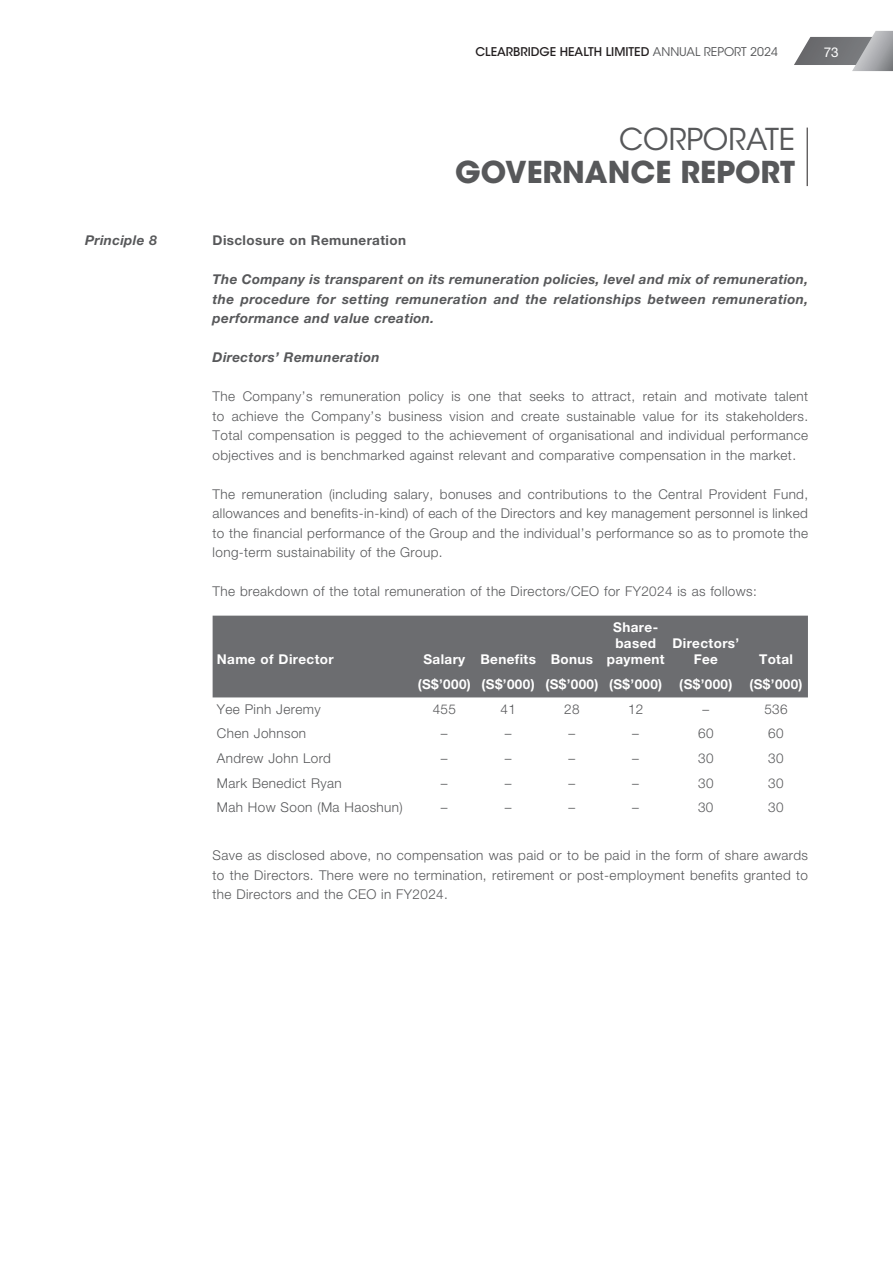
<style>
.page{position:relative;width:893px;height:1263px;background:#fff}
.page>*{position:absolute;margin:0;border:0;box-sizing:border-box;transform-origin:0 0}
.t1{font:700 30px "ITC Avant Garde Std";color:#57585a}
.t2{font:30px "ITC Avant Garde Std";color:#57585a}
.t3{font:300 13.5px/19.5px "Helvetica Neue LT Std";letter-spacing:.03em;color:#57585a;text-align:justify}
.t4{font:italic 700 13.5px/19.5px "Helvetica Neue LT Std";letter-spacing:.03em;color:#57585a;text-align:justify}
.t5{font:700 13.5px/16.2px "Helvetica Neue LT Std";letter-spacing:.03em;color:#fff;text-align:center}
.t6{font:700 13.5px "Helvetica Neue LT Std";letter-spacing:.03em;color:#57585a}
.t7{font:13.5px "Helvetica Neue LT Std";color:#fff}
.t8{font:500 12px "ITC Avant Garde Std";color:#231f20}
.s1{font-weight:400;color:#57585a}
</style>
<div class="page">
<hr style="left:807px;top:128px;width:1px;height:58px;background:#231f20">
<div style="left:213px;top:616px;width:595px;height:81px;background:#6c6d70"></div>
<svg style="left:794px;top:31px;width:99px;height:40px"></svg>
<p class="t8" style="left:476px;top:44px;width:304px">CLEARBRIDGE HEALTH LIMITED <span class="s1">ANNUAL REPORT 2024</span></p>
<p class="t7" style="left:824px;top:44px;width:17px">73</p>
<h1 class="t2" style="left:619px;top:121px;width:177px">CORPORATE</h1>
<h1 class="t1" style="left:455px;top:152px;width:341px">GOVERNANCE REPORT</h1>
<p class="t4" style="left:85px;top:230px;width:73px">Principle 8</p>
<p class="t6" style="left:213px;top:232px;width:195px">Disclosure on Remuneration</p>
<p class="t4" style="left:213px;top:269px;width:597px">The Company is transparent on its remuneration policies, level and mix of remuneration, the procedure for setting remuneration and the relationships between remuneration, performance and value creation.</p>
<p class="t4" style="left:213px;top:347px;width:169px">Directors’ Remuneration</p>
<p class="t3" style="left:213px;top:386px;width:597px">The Company’s remuneration policy is one that seeks to attract, retain and motivate talent to achieve the Company’s business vision and create sustainable value for its stakeholders.<br>Total compensation is pegged to the achievement of organisational and individual performance objectives and is benchmarked against relevant and comparative compensation in the market.</p>
<p class="t3" style="left:213px;top:484px;width:597px">The remuneration (including salary, bonuses and contributions to the Central Provident Fund, allowances and benefits-in-kind) of each of the Directors and key management personnel is linked to the financial performance of the Group and the individual’s performance so as to promote the long-term sustainability of the Group.</p>
<p class="t3" style="left:213px;top:581px;width:546px">The breakdown of the total remuneration of the Directors/CEO for FY2024 is as follows:</p>
<p class="t5" style="left:217px;top:651px;width:118px">Name of Director</p>
<p class="t5" style="left:423px;top:651px;width:171px">Salary Benefits Bonus</p>
<p class="t5" style="left:607px;top:619px;width:60px">Share&shy;based payment</p>
<p class="t5" style="left:672px;top:635px;width:68px">Directors’<br>Fee</p>
<p class="t5" style="left:759px;top:651px;width:35px">Total</p>
<p class="t5" style="left:418px;top:676px;width:246px">(S$’000) (S$’000) (S$’000) (S$’000)</p>
<p class="t5" style="left:679px;top:676px;width:55px">(S$’000)</p>
<p class="t5" style="left:749px;top:676px;width:55px">(S$’000)</p>
<p class="t3" style="left:217px;top:699px;width:105px">Yee Pinh Jeremy</p>
<p class="t3" style="left:433px;top:699px;width:25px">455</p>
<p class="t3" style="left:500px;top:699px;width:17px">41</p>
<p class="t3" style="left:564px;top:699px;width:17px">28</p>
<p class="t3" style="left:628px;top:699px;width:17px">12</p>
<p class="t3" style="left:702px;top:699px;width:8px">–</p>
<p class="t3" style="left:764px;top:699px;width:25px">536</p>
<p class="t3" style="left:217px;top:723px;width:91px">Chen Johnson</p>
<p class="t3" style="left:441px;top:723px;width:8px">–</p>
<p class="t3" style="left:505px;top:723px;width:8px">–</p>
<p class="t3" style="left:568px;top:723px;width:8px">–</p>
<p class="t3" style="left:632px;top:723px;width:8px">–</p>
<p class="t3" style="left:698px;top:723px;width:17px">60</p>
<p class="t3" style="left:768px;top:723px;width:17px">60</p>
<p class="t3" style="left:217px;top:748px;width:116px">Andrew John Lord</p>
<p class="t3" style="left:441px;top:748px;width:8px">–</p>
<p class="t3" style="left:505px;top:748px;width:8px">–</p>
<p class="t3" style="left:568px;top:748px;width:8px">–</p>
<p class="t3" style="left:632px;top:748px;width:8px">–</p>
<p class="t3" style="left:698px;top:748px;width:17px">30</p>
<p class="t3" style="left:768px;top:748px;width:17px">30</p>
<p class="t3" style="left:217px;top:773px;width:126px">Mark Benedict Ryan</p>
<p class="t3" style="left:441px;top:773px;width:8px">–</p>
<p class="t3" style="left:505px;top:773px;width:8px">–</p>
<p class="t3" style="left:568px;top:773px;width:8px">–</p>
<p class="t3" style="left:632px;top:773px;width:8px">–</p>
<p class="t3" style="left:698px;top:773px;width:17px">30</p>
<p class="t3" style="left:768px;top:773px;width:17px">30</p>
<p class="t3" style="left:217px;top:798px;width:187px">Mah How Soon (Ma Haoshun)</p>
<p class="t3" style="left:441px;top:798px;width:8px">–</p>
<p class="t3" style="left:505px;top:798px;width:8px">–</p>
<p class="t3" style="left:568px;top:798px;width:8px">–</p>
<p class="t3" style="left:632px;top:798px;width:8px">–</p>
<p class="t3" style="left:698px;top:798px;width:17px">30</p>
<p class="t3" style="left:768px;top:798px;width:17px">30</p>
<p class="t3" style="left:213px;top:845px;width:597px">Save as disclosed above, no compensation was paid or to be paid in the form of share awards to the Directors. There were no termination, retirement or post-employment benefits granted to the Directors and the CEO in FY2024.</p>
</div>
